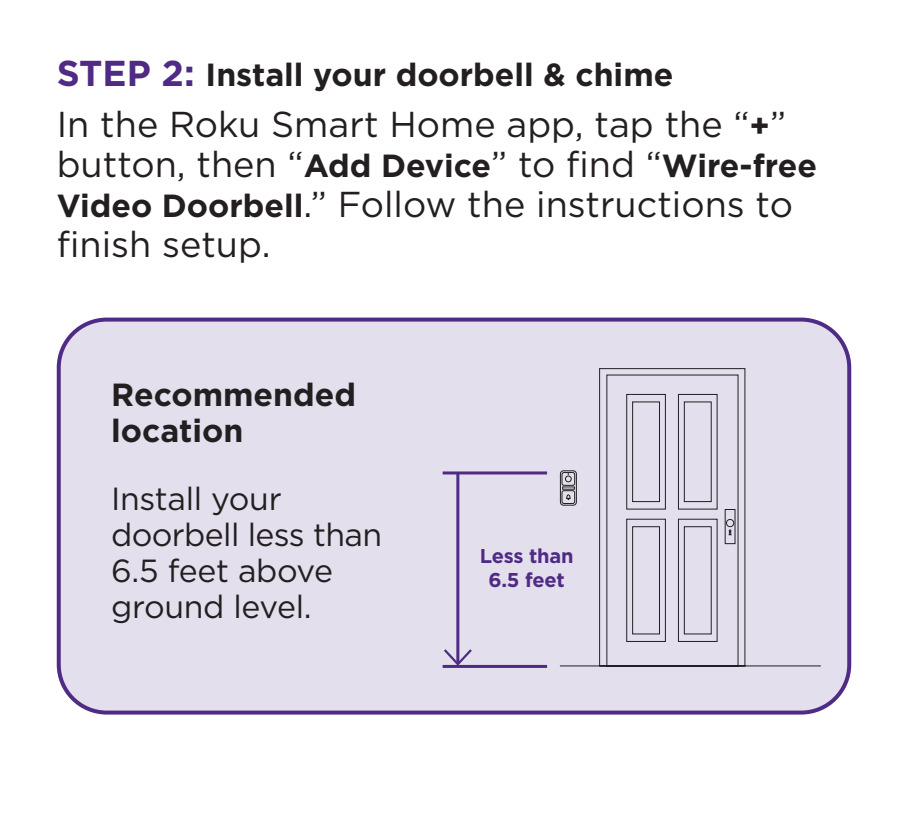
<style>
.page{position:relative;width:908px;height:828px;background:#fff}
.page>*{position:absolute;margin:0;border:0;box-sizing:border-box;transform-origin:0 0}
.t1{font:36px/40px "Gotham";color:#231f20}
.t2{font:32px/36px "Gotham";letter-spacing:-.02em;color:#231f20}
.t3{font:700 32px/36px "Gotham";color:#231f20}
.t4{font:700 20px/24px "Gotham";letter-spacing:-.01em;color:#4f2b86;text-align:center}
.s1{font-size:36px;color:#4f2b86}
.s2{font-weight:700;font-size:32px}
</style>
<div class="page">
<div style="left:59px;top:319px;width:789px;height:393px;background:#e4dfed;border-radius:48px"></div>
<div style="left:57px;top:317px;width:793px;height:397px;border:4px solid #4f2b86;border-radius:48px"></div>
<hr style="left:456px;top:473px;width:3px;height:191px;background:#4f2b86">
<svg style="left:443px;top:647px;width:31px;height:18px"></svg>
<hr style="left:442px;top:471px;width:105px;height:3px;background:#4f2b86">
<hr style="left:442px;top:665px;width:105px;height:3px;background:#4f2b86">
<svg style="left:559px;top:368px;width:262px;height:299px"></svg>
<svg style="left:727px;top:529px;width:4px;height:7px"></svg>
<svg style="left:559px;top:470px;width:18px;height:36px"></svg>
<p class="t3" style="left:57px;top:56px;width:618px"><span class="s1">STEP 2:</span> Install your doorbell &amp; chime</p>
<p class="t1" style="left:57px;top:103px;width:761px">In the Roku Smart Home app, tap the “<span class="s2">+</span>” button, then “<span class="s2">Add Device</span>” to find “<span class="s2">Wire-free Video Doorbell</span>.” Follow the instructions to finish setup.</p>
<p class="t3" style="left:111px;top:376px;width:246px">Recommended location</p>
<p class="t2" style="left:111px;top:479px;width:272px">Install your doorbell less than<br>6.5 feet above ground level.</p>
<p class="t4" style="left:479px;top:543px;width:95px">Less than<br>6.5 feet</p>
</div>
